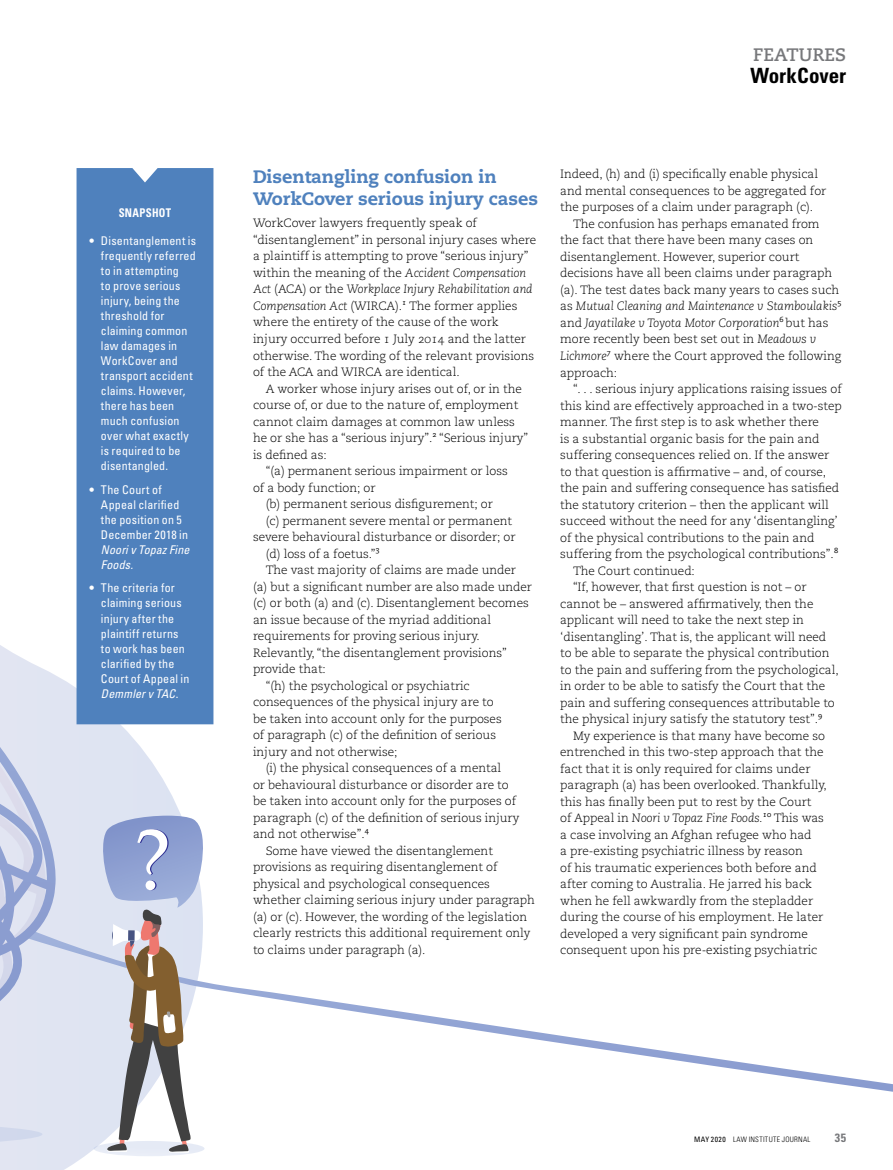
<style>
.page{position:relative;width:893px;height:1170px;background:#fff}
.page>*{position:absolute;margin:0;border:0;box-sizing:border-box;transform-origin:0 0}
.t1{font:700 condensed 21px "Univers LT Std";color:#000}
.t2{font:800 18px/22px "Caecilia LT Std";letter-spacing:-.005em;color:#4f81bd}
.t3{font:700 18px "Caecilia LT Std";color:#77787b}
.t4{font:300 12px/16.5px "Caecilia LT Std";letter-spacing:-.005em;color:#000}
.t5{font:condensed 12px/15px "Univers LT Std";letter-spacing:.015em;color:#fff}
.t6{font:italic 300 12px "Caecilia LT Std";letter-spacing:-.005em;color:#000}
.t7{font:italic condensed 12px/15px "Univers LT Std";letter-spacing:.01em;color:#fff}
.t8{font:700 condensed 12px "Univers LT Std";letter-spacing:.03em;color:#fff;scale:.9 1}
.t9{font:700 condensed 12px "Univers LT Std";color:#77787b}
.t10{font:300 condensed 7.5px "Univers LT Std";letter-spacing:.04em;color:#000}
.t11{font:7.5px "Caecilia LT Std";color:#000}
.s1{font-weight:300}
.s2{font-style:italic}
.s3{font-style:normal}
.s4{font-weight:400}
</style>
<div class="page">
<svg style="left:0;top:449px;width:203px;height:720px"></svg>
<svg style="left:57px;top:931px;width:836px;height:160px"></svg>
<svg style="left:0;top:514px;width:57px;height:635px"></svg>
<svg style="left:94px;top:815px;width:116px;height:341px"></svg>
<div style="left:77px;top:168px;width:136px;height:556px;background:#4f81bd"></div>
<p class="t8" style="left:119px;top:206px;width:60px">SNAPSHOT</p>
<p class="t5" style="left:101px;top:233px;width:97px;text-indent:-13px"><span class="s1">•</span> Disentanglement is frequently referred to in attempting<br>to prove serious injury, being the threshold for claiming common law damages in<br>WorkCover and transport accident claims. However, there has been much confusion over what exactly is required to be disentangled.</p>
<p class="t5" style="left:101px;top:482px;width:89px;text-indent:-13px"><span class="s1">•</span> The Court of<br>Appeal clarified the position on 5<br>December 2018 in</p>
<p class="t7" style="left:101px;top:542px;width:90px">Noori v Topaz Fine<br>Foods.</p>
<p class="t5" style="left:101px;top:580px;width:90px;text-indent:-13px"><span class="s1">•</span> The criteria for claiming serious injury after the plaintiff returns to work has been clarified by the<br>Court of Appeal in<br><span class="s2">Demmler v TAC</span>.</p>
<h2 class="t3" style="left:753px;top:44px;width:94px">FEATURES</h2>
<h1 class="t1" style="left:750px;top:63px;width:97px">WorkCover</h1>
<h2 class="t2" style="left:253px;top:166px;width:286px">Disentangling confusion in<br>WorkCover serious injury cases</h2>
<p class="t4" style="left:253px;top:215px;width:285px">WorkCover lawyers frequently speak of “disentanglement” in personal injury cases where a plaintiff is attempting to prove “serious injury” within the meaning of the <span class="s2">Accident Compensation Act</span> (ACA) or the <span class="s2">Workplace Injury Rehabilitation and Compensation Act</span> (WIRCA).</p>
<p class="t11" style="left:402px;top:297px;width:6px">1</p>
<p class="t4" style="left:253px;top:298px;width:283px;text-indent:156px">The former applies where the entirety of the cause of the work injury occurred before 1 July 2014 and the latter otherwise. The wording of the relevant provisions of the ACA and WIRCA are identical.</p>
<p class="t4" style="left:253px;top:380px;width:270px;text-indent:13px">A worker whose injury arises out of, or in the course of, or due to the nature of, employment cannot claim damages at common law unless he or she has a “serious injury”.</p>
<p class="t11" style="left:432px;top:429px;width:6px">2</p>
<p class="t4" style="left:439px;top:430px;width:91px">“Serious injury”</p>
<p class="t4" style="left:253px;top:446px;width:75px">is defined as:</p>
<p class="t4" style="left:266px;top:463px;width:244px">“(a) permanent serious impairment or loss</p>
<p class="t4" style="left:253px;top:479px;width:124px">of a body function; or</p>
<p class="t4" style="left:266px;top:496px;width:229px">(b) permanent serious disfigurement; or</p>
<p class="t4" style="left:266px;top:512px;width:248px">(c) permanent severe mental or permanent</p>
<p class="t4" style="left:253px;top:529px;width:264px">severe behavioural disturbance or disorder; or</p>
<p class="t4" style="left:266px;top:545px;width:111px">(d) loss of a foetus.”</p>
<p class="t11" style="left:375px;top:545px;width:6px">3</p>
<p class="t4" style="left:266px;top:562px;width:252px">The vast majority of claims are made under</p>
<p class="t4" style="left:253px;top:578px;width:280px">(a) but a significant number are also made under</p>
<p class="t4" style="left:253px;top:595px;width:277px">(c) or both (a) and (c). Disentanglement becomes</p>
<p class="t4" style="left:253px;top:611px;width:240px">an issue because of the myriad additional</p>
<p class="t4" style="left:253px;top:628px;width:228px">requirements for proving serious injury.</p>
<p class="t4" style="left:253px;top:644px;width:255px">Relevantly, “the disentanglement provisions”</p>
<p class="t4" style="left:253px;top:661px;width:74px">provide that:</p>
<p class="t4" style="left:266px;top:677px;width:206px">“(h) the psychological or psychiatric</p>
<p class="t4" style="left:253px;top:694px;width:242px">consequences of the physical injury are to</p>
<p class="t4" style="left:253px;top:710px;width:250px">be taken into account only for the purposes</p>
<p class="t4" style="left:253px;top:727px;width:245px">of paragraph (c) of the definition of serious</p>
<p class="t4" style="left:253px;top:743px;width:146px">injury and not otherwise;</p>
<p class="t4" style="left:266px;top:760px;width:237px">(i) the physical consequences of a mental</p>
<p class="t4" style="left:253px;top:776px;width:257px">or behavioural disturbance or disorder are to</p>
<p class="t4" style="left:253px;top:793px;width:265px">be taken into account only for the purposes of</p>
<p class="t4" style="left:253px;top:809px;width:268px">paragraph (c) of the definition of serious injury</p>
<p class="t4" style="left:253px;top:826px;width:113px">and not otherwise”.</p>
<p class="t11" style="left:365px;top:825px;width:6px">4</p>
<p class="t4" style="left:253px;top:842px;width:284px;text-indent:13px">Some have viewed the disentanglement provisions as requiring disentanglement of physical and psychological consequences whether claiming serious injury under paragraph (a) or (c). However, the wording of the legislation clearly restricts this additional requirement only to claims under paragraph (a).</p>
<p class="t4" style="left:560px;top:166px;width:268px">Indeed, (h) and (i) specifically enable physical and mental consequences to be aggregated for the purposes of a claim under paragraph (c).</p>
<p class="t4" style="left:560px;top:216px;width:280px;text-indent:13px">The confusion has perhaps emanated from the fact that there have been many cases on disentanglement. However, superior court decisions have all been claims under paragraph (a). The test dates back many years to cases such as <span class="s2">Mutual Cleaning and Maintenance v Stamboulakis</span></p>
<p class="t11" style="left:838px;top:298px;width:6px">5</p>
<p class="t6" style="left:560px;top:316px;width:221px"><span class="s3">and</span> Jayatilake v Toyota Motor Corporation</p>
<p class="t11" style="left:779px;top:314px;width:6px">6</p>
<p class="t4" style="left:560px;top:315px;width:270px;text-indent:225px">but has more recently been best set out in <span class="s2">Meadows v<br>Lichmore</span></p>
<p class="t11" style="left:607px;top:347px;width:6px">7</p>
<p class="t4" style="left:560px;top:348px;width:282px;text-indent:54px">where the Court approved the following approach:</p>
<p class="t4" style="left:560px;top:381px;width:283px;text-indent:13px">“. . . serious injury applications raising issues of this kind are effectively approached in a two-step manner. The first step is to ask whether there<br>is a substantial organic basis for the pain and suffering consequences relied on. If the answer to that question is affirmative – and, of course, the pain and suffering consequence has satisfied the statutory criterion – then the applicant will succeed without the need for any ‘disentangling’ of the physical contributions to the pain and suffering from the psychological contributions”.</p>
<p class="t11" style="left:834px;top:545px;width:6px">8</p>
<p class="t4" style="left:573px;top:562px;width:123px">The Court continued:</p>
<p class="t4" style="left:573px;top:579px;width:235px">“If, however, that first question is not – or</p>
<p class="t4" style="left:560px;top:595px;width:255px">cannot be – answered affirmatively, then the</p>
<p class="t4" style="left:560px;top:612px;width:245px">applicant will need to take the next step in</p>
<p class="t4" style="left:560px;top:628px;width:267px">‘disentangling’. That is, the applicant will need</p>
<p class="t4" style="left:560px;top:645px;width:271px">to be able to separate the physical contribution</p>
<p class="t4" style="left:560px;top:661px;width:280px">to the pain and suffering from the psychological,</p>
<p class="t4" style="left:560px;top:678px;width:267px">in order to be able to satisfy the Court that the</p>
<p class="t4" style="left:560px;top:694px;width:276px">pain and suffering consequences attributable to</p>
<p class="t4" style="left:560px;top:711px;width:259px">the physical injury satisfy the statutory test”.</p>
<p class="t11" style="left:818px;top:710px;width:6px">9</p>
<p class="t4" style="left:560px;top:727px;width:268px;text-indent:13px">My experience is that many have become so entrenched in this two-step approach that the fact that it is only required for claims under paragraph (a) has been overlooked. Thankfully, this has finally been put to rest by the Court<br>of Appeal in <span class="s2">Noori v Topaz Fine Foods.</span></p>
<p class="t11" style="left:763px;top:809px;width:10px">10</p>
<p class="t4" style="left:560px;top:810px;width:265px;text-indent:214px">This was a case involving an Afghan refugee who had<br>a pre-existing psychiatric illness by reason<br>of his traumatic experiences both before and after coming to Australia. He jarred his back when he fell awkwardly from the stepladder during the course of his employment. He later developed a very significant pain syndrome consequent upon his pre-existing psychiatric</p>
<p class="t10" style="left:694px;top:1134px;width:118px"><span class="s4">MAY 2020</span> LAW INSTITUTE JOURNAL</p>
<p class="t9" style="left:835px;top:1130px;width:13px">35</p>
</div>
